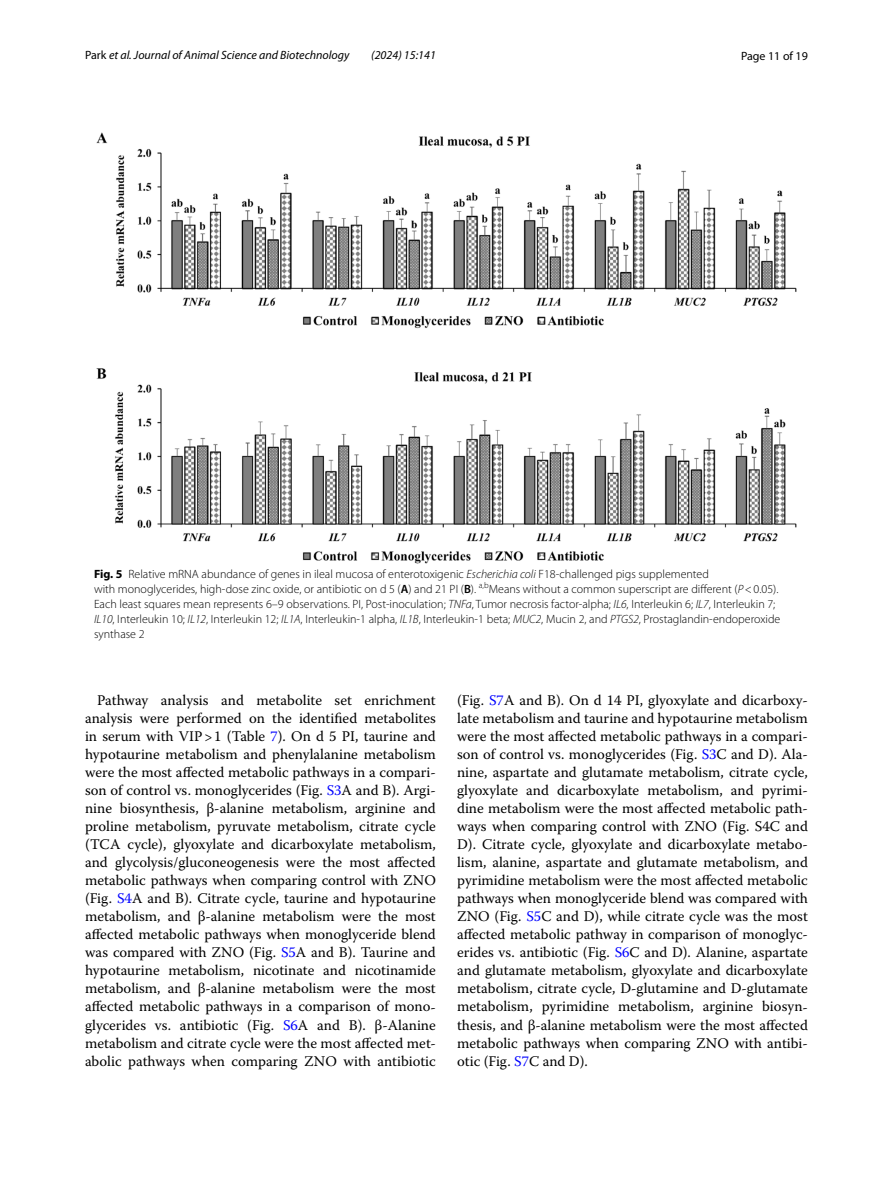
<style>
.page{position:relative;width:893px;height:1187px;background:#fff}
.page>*{position:absolute;margin:0;border:0;box-sizing:border-box;transform-origin:0 0}
.t1{font:14.7px/18px "Warnock Pro";color:#000;text-align:justify}
.t2{font:300 12px/15px "Myriad Pro";color:#000}
.t3{font:italic 12px "Myriad Pro";color:#000}
.t4{font:12px "Myriad Pro";color:#000}
.s1{font-style:normal}
.s2{font-weight:700}
.s3{font-style:italic}
.s4{font-weight:600}
.s5{color:#00f}
</style>
<div class="page">
<img style="left:96px;top:133px;width:701px;height:430px">
<p class="t3" style="left:85px;top:48px;width:266px"><span class="s1">Park</span> et al. Journal of Animal Science and Biotechnology</p>
<p class="t3" style="left:371px;top:48px;width:66px">(2024) 15:141</p>
<p class="t4" style="left:741px;top:48px;width:68px">Page 11 of 19</p>
<p class="t2" style="left:94px;top:567px;width:688px"><span class="s2">Fig. 5</span> Relative mRNA abundance of genes in ileal mucosa of enterotoxigenic <span class="s3">Escherichia coli</span> F18-challenged pigs supplemented<br>with monoglycerides, high-dose zinc oxide, or antibiotic on d 5 (<span class="s4">A</span>) and 21 PI (<span class="s4">B</span>). <sup>a,b</sup>Means without a common superscript are different (<span class="s3">P</span>&lt;0.05).<br>Each least squares mean represents 6–9 observations. PI, Post-inoculation; <span class="s3">TNFa</span>, Tumor necrosis factor-alpha; <span class="s3">IL6</span>, Interleukin 6; <span class="s3">IL7</span>, Interleukin 7; <span class="s3">IL10</span>, Interleukin 10; <span class="s3">IL12</span>, Interleukin 12; <span class="s3">IL1A</span>, Interleukin-1 alpha, <span class="s3">IL1B</span>, Interleukin-1 beta; <span class="s3">MUC2</span>, Mucin 2, and <span class="s3">PTGS2</span>, Prostaglandin-endoperoxide synthase 2</p>
<p class="t1" style="left:85px;top:691px;width:352px;text-indent:12px">Pathway analysis and metabolite set enrichment analysis were performed on the identified metabolites in serum with VIP&gt;1 (Table <span class="s5">7</span>). On d 5 PI, taurine and hypotaurine metabolism and phenylalanine metabolism were the most affected metabolic pathways in a compari&shy;son of control vs. monoglycerides (Fig. <span class="s5">S3</span>A and B). Argi&shy;nine biosynthesis, β-alanine metabolism, arginine and proline metabolism, pyruvate metabolism, citrate cycle (TCA cycle), glyoxylate and dicarboxylate metabolism, and glycolysis/gluconeogenesis were the most affected metabolic pathways when comparing control with ZNO (Fig. <span class="s5">S4</span>A and B). Citrate cycle, taurine and hypotaurine metabolism, and β-alanine metabolism were the most affected metabolic pathways when monoglyceride blend was compared with ZNO (Fig. <span class="s5">S5</span>A and B). Taurine and hypotaurine metabolism, nicotinate and nicotinamide metabolism, and β-alanine metabolism were the most affected metabolic pathways in a comparison of mono&shy;glycerides vs. antibiotic (Fig. <span class="s5">S6</span>A and B). β-Alanine metabolism and citrate cycle were the most affected met&shy;abolic pathways when comparing ZNO with antibiotic</p>
<p class="t1" style="left:457px;top:691px;width:352px">(Fig. <span class="s5">S7</span>A and B). On d 14 PI, glyoxylate and dicarboxy&shy;late metabolism and taurine and hypotaurine metabolism were the most affected metabolic pathways in a compari&shy;son of control vs. monoglycerides (Fig. <span class="s5">S3</span>C and D). Ala&shy;nine, aspartate and glutamate metabolism, citrate cycle, glyoxylate and dicarboxylate metabolism, and pyrimi&shy;dine metabolism were the most affected metabolic path&shy;ways when comparing control with ZNO (Fig. S4C and D). Citrate cycle, glyoxylate and dicarboxylate metabo&shy;lism, alanine, aspartate and glutamate metabolism, and pyrimidine metabolism were the most affected metabolic pathways when monoglyceride blend was compared with ZNO (Fig. <span class="s5">S5</span>C and D), while citrate cycle was the most affected metabolic pathway in comparison of monoglyc&shy;erides vs. antibiotic (Fig. <span class="s5">S6</span>C and D). Alanine, aspartate and glutamate metabolism, glyoxylate and dicarboxylate metabolism, citrate cycle, D-glutamine and D-glutamate metabolism, pyrimidine metabolism, arginine biosyn&shy;thesis, and β-alanine metabolism were the most affected metabolic pathways when comparing ZNO with antibi&shy;otic (Fig. <span class="s5">S7</span>C and D).</p>
</div>
